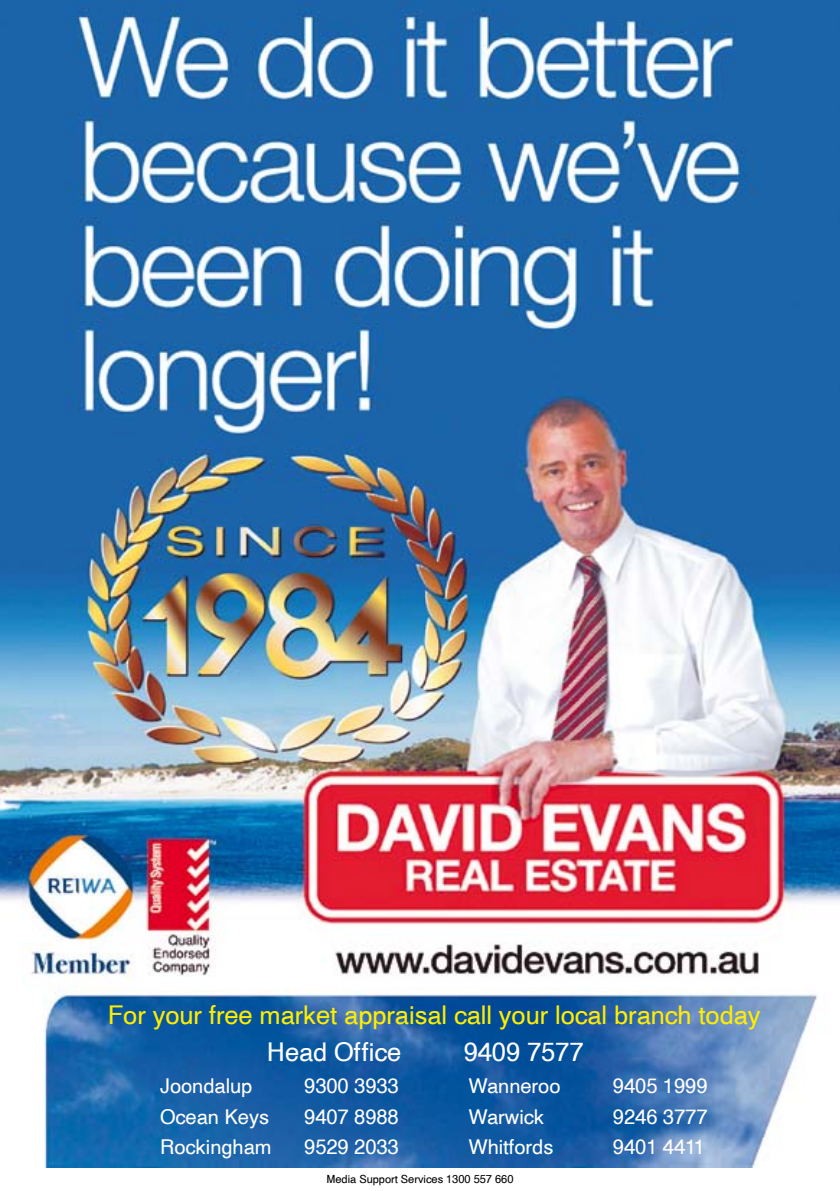
<style>
.page{position:relative;width:840px;height:1191px;background:#fff}
.page>*{position:absolute;margin:0;border:0;box-sizing:border-box;transform-origin:0 0}
.t1{font:25.2px "Helv";color:#ffed00}
.t2{font:25.2px "Helv";color:#fff}
.t3{font:20px "Helv";color:#fff}
.t4{font:11px "Helv";color:#000}
</style>
<div class="page">
<img style="left:0;top:0;width:839px;height:1167px">
<p class="t1" style="left:108px;top:999px;width:653px">For your free market appraisal call your local branch today</p>
<p class="t2" style="left:266px;top:1035px;width:136px">Head Office</p>
<p class="t2" style="left:463px;top:1035px;width:121px">9409 7577</p>
<p class="t3" style="left:160px;top:1073px;width:94px">Joondalup</p>
<p class="t3" style="left:304px;top:1073px;width:96px">9300 3933</p>
<p class="t3" style="left:160px;top:1103px;width:110px">Ocean Keys</p>
<p class="t3" style="left:304px;top:1103px;width:96px">9407 8988</p>
<p class="t3" style="left:160px;top:1134px;width:113px">Rockingham</p>
<p class="t3" style="left:304px;top:1134px;width:96px">9529 2033</p>
<p class="t3" style="left:468px;top:1073px;width:93px">Wanneroo</p>
<p class="t3" style="left:612px;top:1073px;width:96px">9405 1999</p>
<p class="t3" style="left:468px;top:1103px;width:77px">Warwick</p>
<p class="t3" style="left:612px;top:1103px;width:96px">9246 3777</p>
<p class="t3" style="left:468px;top:1134px;width:86px">Whitfords</p>
<p class="t3" style="left:612px;top:1134px;width:93px">9401 4411</p>
<p class="t4" style="left:326px;top:1172px;width:188px">Media Support Services 1300 557 660</p>
</div>
